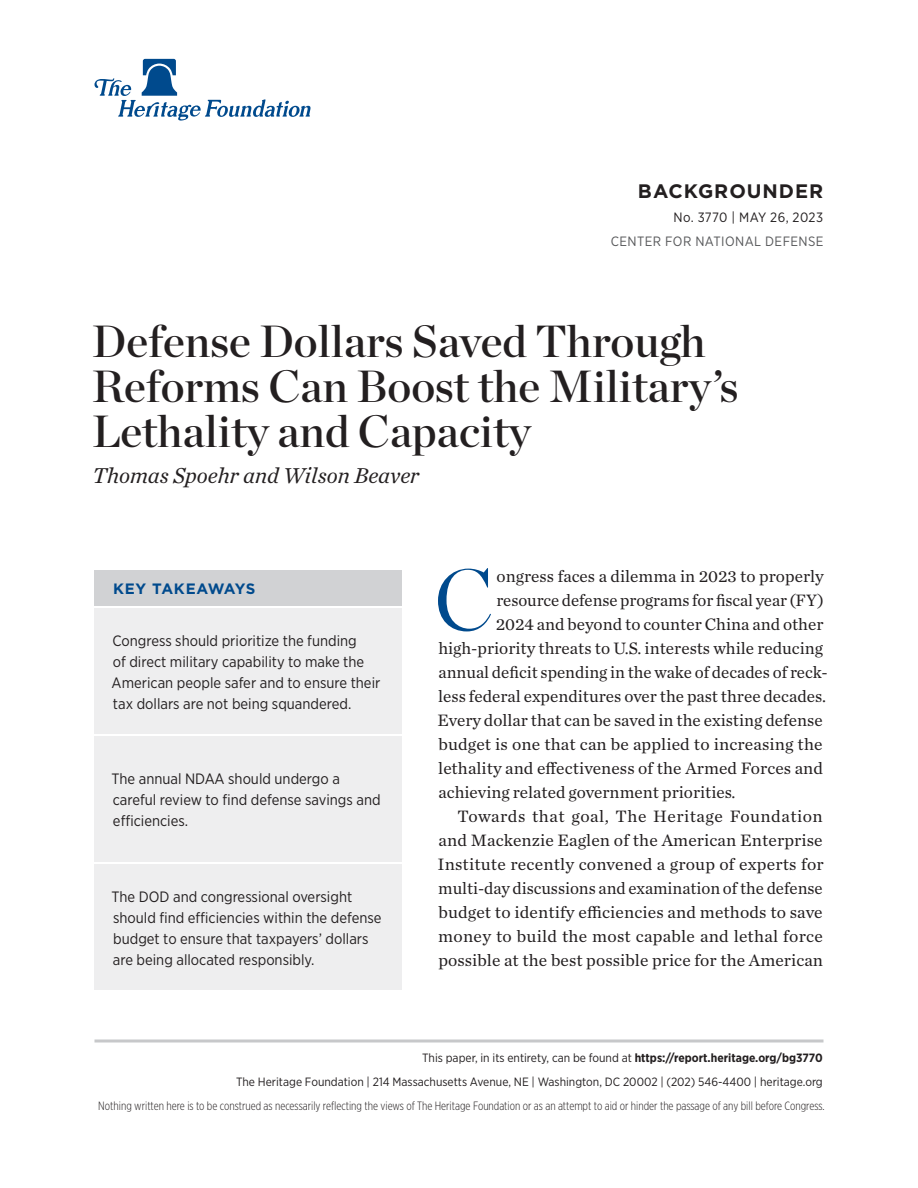
<style>
.page{position:relative;width:918px;height:1188px;background:#fff}
.page>*{position:absolute;margin:0;border:0;box-sizing:border-box;transform-origin:0 0}
.Body_Text___DROP_CAP{font:300 86.1px "Chronicle Display";color:#004a8d}
.Paper_Title{font:45px/45px "Chronicle Display Semi";color:#231f20}
.Byline{font:italic 22.5px "Chronicle Text G1";color:#231f20}
.t1{font:700 19.5px "Gotham";letter-spacing:.05em;color:#231f20}
.Body_Text___DROP_CAP-2{font:17.25px "Chronicle Text G1";color:#231f20}
.Body_Text{font:17.25px/24px "Chronicle Text G1";letter-spacing:.005em;color:#231f20;text-align:justify}
.Key_Takeaways{font:15px/21px "Gotham Narrow";color:#231f20}
.Key_Takeaways___HEAD{font:700 15px "Gotham";letter-spacing:.03em;color:#004a8d}
.t2{font:13.5px "Gotham Narrow";letter-spacing:.03em;color:#57585a}
.t3{font:13.5px "Gotham Narrow";letter-spacing:.03em;color:#231f20}
.t4{font:12px/24px "Gotham Narrow";color:#231f20;text-align:right}
.t5{font:300 12px "Gotham X Narrow";color:#231f20}
.s1{font-weight:700}
</style>
<div class="page">
<hr style="left:94px;top:1040px;width:730px;height:2px;background:#c7c8ca">
<svg style="left:94px;top:59px;width:216px;height:62px"></svg>
<div style="left:94px;top:608px;width:308px;height:126px;background:#eeeeef"></div>
<div style="left:94px;top:570px;width:308px;height:36px;background:#d1d2d4"></div>
<div style="left:94px;top:736px;width:308px;height:126px;background:#eeeeef"></div>
<div style="left:94px;top:864px;width:308px;height:126px;background:#eeeeef"></div>
<p class="t1" style="left:638px;top:178px;width:187px">BACKGROUNDER</p>
<p class="t3" style="left:673px;top:209px;width:151px">No. 3770 | May 26, 2023</p>
<p class="t2" style="left:611px;top:233px;width:214px">CENTER FOR NATIONAL DEFENSE</p>
<p class="Paper_Title" style="left:92px;top:316px;width:648px">Defense Dollars Saved Through<br>Reforms Can Boost the Military’s<br>Lethality and Capacity</p>
<p class="Byline" style="left:92px;top:458px;width:329px">Thomas Spoehr and Wilson Beaver</p>
<p class="Key_Takeaways___HEAD" style="left:113px;top:579px;width:144px">KEY TAKEAWAYS</p>
<p class="Key_Takeaways" style="left:112px;top:630px;width:270px">Congress should prioritize the funding<br>of direct military capability to make the American people safer and to ensure their tax dollars are not being squandered.</p>
<p class="Key_Takeaways" style="left:112px;top:768px;width:271px">The annual NDAA should undergo a careful review to find defense savings and efficiencies.</p>
<p class="Key_Takeaways" style="left:112px;top:886px;width:272px">The DOD and congressional oversight should find efficiencies within the defense budget to ensure that taxpayers’ dollars are being allocated responsibly.</p>
<p class="Body_Text___DROP_CAP" style="left:434px;top:534px;width:62px">C</p>
<p class="Body_Text___DROP_CAP-2" style="left:497px;top:563px;width:329px">ongress faces a dilemma in 2023 to properly</p>
<p class="Body_Text___DROP_CAP-2" style="left:496px;top:587px;width:329px">resource defense programs for fiscal year (FY)</p>
<p class="Body_Text___DROP_CAP-2" style="left:496px;top:611px;width:329px">2024 and beyond to counter China and other</p>
<p class="Body_Text___DROP_CAP-2" style="left:438px;top:635px;width:386px">high-priority threats to U.S. interests while reducing</p>
<p class="Body_Text___DROP_CAP-2" style="left:439px;top:659px;width:391px">annual deficit spending in the wake of decades of reck-</p>
<p class="Body_Text___DROP_CAP-2" style="left:438px;top:683px;width:389px">less federal expenditures over the past three decades.</p>
<p class="Body_Text___DROP_CAP-2" style="left:438px;top:707px;width:387px">Every dollar that can be saved in the existing defense</p>
<p class="Body_Text___DROP_CAP-2" style="left:438px;top:731px;width:386px">budget is one that can be applied to increasing the</p>
<p class="Body_Text___DROP_CAP-2" style="left:438px;top:755px;width:386px">lethality and effectiveness of the Armed Forces and</p>
<p class="Body_Text___DROP_CAP-2" style="left:439px;top:779px;width:299px">achieving related government priorities.</p>
<p class="Body_Text" style="left:437px;top:803px;width:388px;text-indent:20px">Towards that goal, The Heritage Foundation and Mackenzie Eaglen of the American Enterprise Institute recently convened a group of experts for multi-day discussions and examination of the defense budget to identify efficiencies and methods to save money to build the most capable and lethal force possible at the best possible price for the American</p>
<p class="t4" style="left:236px;top:1046px;width:588px">This paper, in its entirety, can be found at <span class="s1">https://report.heritage.org/bg3770<br></span>The Heritage Foundation | 214 Massachusetts Avenue, NE | Washington, DC 20002 | (202) 546-4400 | heritage.org</p>
<p class="t5" style="left:98px;top:1099px;width:728px">Nothing written here is to be construed as necessarily reflecting the views of The Heritage Foundation or as an attempt to aid or hinder the passage of any bill before Congress.</p>
</div>
